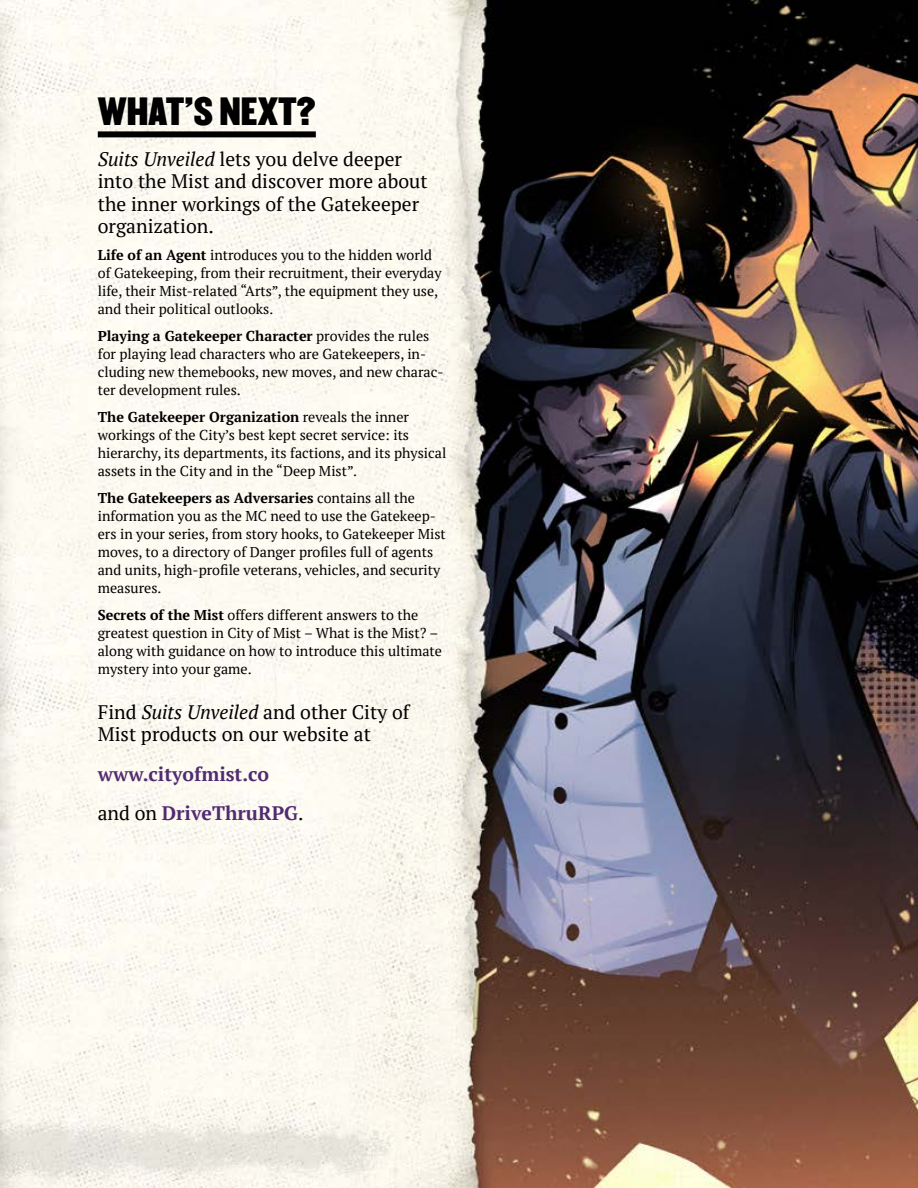
<style>
.page{position:relative;width:918px;height:1188px;background:#fff}
.page>*{position:absolute;margin:0;border:0;box-sizing:border-box;transform-origin:0 0}
.t1{font:34.5px "Champion HTF Middleweight";color:#000}
.t2{font:19.5px/22.5px "PT Serif";color:#000}
.t3{font:700 19.5px/39.5px "PT Serif";color:#512b71}
.t4{font:14.25px/18px "PT Serif";color:#000}
.s1{font-style:italic}
.s2{font-weight:700}
.s3{font-weight:400;color:#000}
</style>
<div class="page">
<img style="left:0;top:0;width:918px;height:1188px">
<div style="left:98px;top:131px;width:218px;height:6px;background:#000"></div>
<h1 class="t1" style="left:98px;top:89px;width:220px">WHAT’S NEXT?</h1>
<h2 class="t2" style="left:98px;top:148px;width:331px"><span class="s1">Suits Unveiled</span> lets you delve deeper into the Mist and discover more about the inner workings of the Gatekeeper organization.</h2>
<p class="t4" style="left:98px;top:246px;width:345px"><span class="s2">Life of an Agent</span> introduces you to the hidden world of Gatekeeping, from their recruitment, their everyday life, their Mist-related “Arts”, the equipment they use, and their political outlooks.</p>
<p class="t4" style="left:98px;top:327px;width:347px"><span class="s2">Playing a Gatekeeper Character</span> provides the rules for playing lead characters who are Gatekeepers, in&shy;cluding new themebooks, new moves, and new charac&shy;ter development rules.</p>
<p class="t4" style="left:98px;top:408px;width:350px"><span class="s2">The Gatekeeper Organization</span> reveals the inner workings of the City’s best kept secret service: its hierarchy, its departments, its factions, and its physical assets in the City and in the “Deep Mist”.</p>
<p class="t4" style="left:98px;top:489px;width:350px"><span class="s2">The Gatekeepers as Adversaries</span> contains all the information you as the MC need to use the Gatekeep&shy;ers in your series, from story hooks, to Gatekeeper Mist moves, to a directory of Danger profiles full of agents and units, high-profile veterans, vehicles, and security measures.</p>
<p class="t4" style="left:98px;top:606px;width:346px"><span class="s2">Secrets of the Mist</span> offers different answers to the greatest question in City of Mist – What is the Mist? – along with guidance on how to introduce this ultimate mystery into your game.</p>
<h2 class="t2" style="left:98px;top:700px;width:313px">Find <span class="s1">Suits Unveiled</span> and other City of<br>Mist products on our website at</h2>
<h2 class="t3" style="left:98px;top:754px;width:207px">www.cityofmist.co <span class="s3">and on</span> DriveThruRPG<span class="s3">.</span></h2>
</div>
